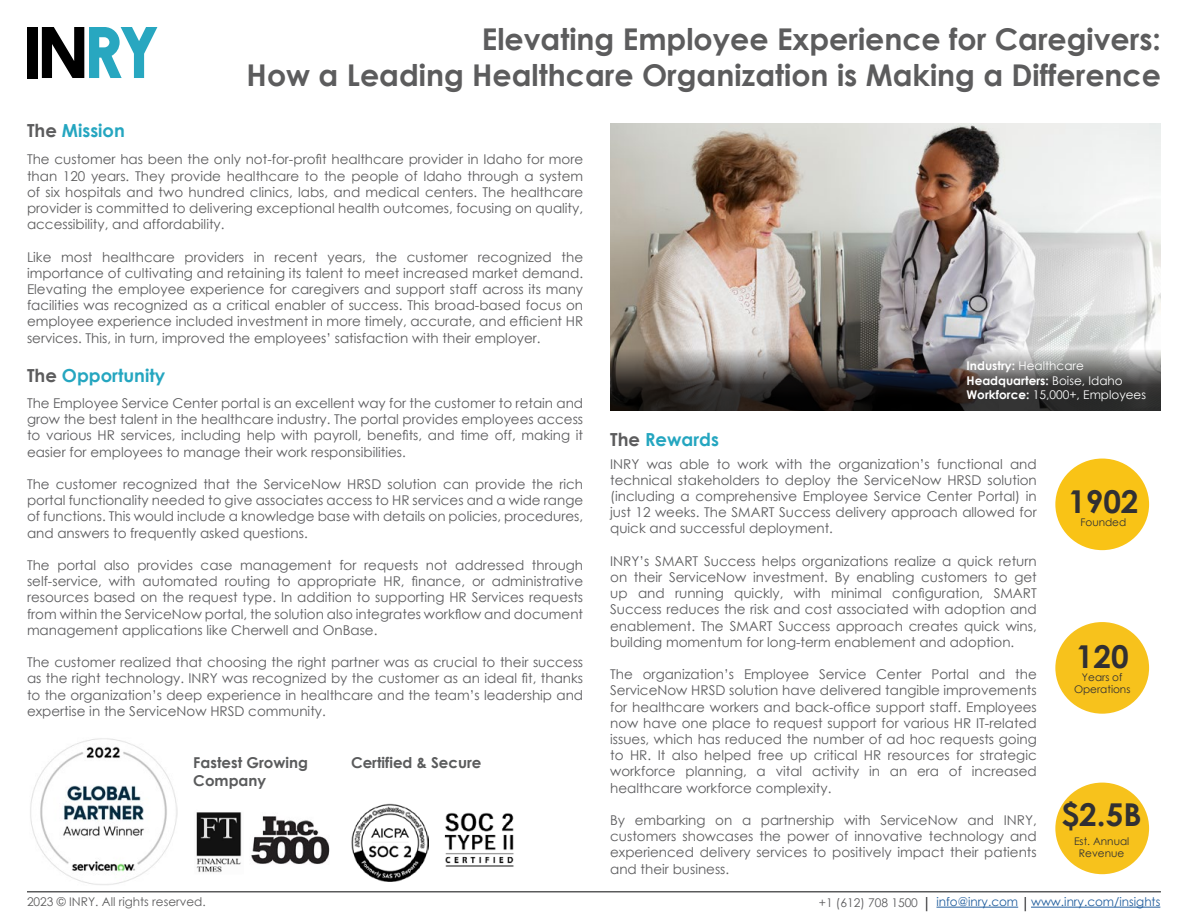
<style>
.page{position:relative;width:1188px;height:918px;background:#fff}
.page>*{position:absolute;margin:0;border:0;box-sizing:border-box;transform-origin:0 0}
.t1{font:700 31.5px "Century Gothic";color:#313033}
.t2{font:700 30px/36px "Century Gothic";color:#5c5c5d;text-align:right}
.t3{font:700 18px "Century Gothic";color:#25a6c0}
.t4{font:700 15px/18px "Century Gothic";color:#5a5b5c}
.t5{font:13.5px/16.2px "Century Gothic";color:#5c5c5e;text-align:justify}
.t6{font:13.5px/16.2px "Century Gothic";color:#5c5c5d;text-align:justify}
.t7{font:12px/14.4px "Century Gothic";color:#fff}
.t8{font:12px "Century Gothic";color:#215e9e}
.t9{font:12px "Century Gothic";color:#5c5c5d}
.t10{font:12px "Century Gothic";color:#5c5c5e}
.t11{font:10.5px/12.6px "Century Gothic";color:#313133;text-align:center}
.t12{font:10.5px/12.6px "Century Gothic";color:#313033;text-align:center}
.s1{color:#5c5c5d}
.s2{font-weight:700}
</style>
<div class="page">
<img style="left:610px;top:124px;width:551px;height:287px">
<div style="left:27px;top:27px;width:10px;height:51px;background:#000"></div>
<svg style="left:42px;top:27px;width:115px;height:51px"></svg>
<div style="left:1055px;top:459px;width:94px;height:91px;background:#f9c316;border-radius:50%"></div>
<div style="left:1055px;top:622px;width:94px;height:92px;background:#f7c21c;border-radius:50%"></div>
<div style="left:1055px;top:783px;width:94px;height:91px;background:#f7c21c;border-radius:50%"></div>
<svg style="left:1025px;top:897px;width:1px;height:14px"></svg>
<svg style="left:926px;top:897px;width:1px;height:14px"></svg>
<hr style="left:936px;top:907px;width:82px;height:1px;background:#215e9e">
<hr style="left:1031px;top:907px;width:129px;height:1px;background:#215e9e">
<hr style="left:27px;top:891px;width:1134px;height:1px;background:#5a5b5c">
<img style="left:30px;top:738px;width:147px;height:147px">
<img style="left:196px;top:812px;width:46px;height:61px">
<img style="left:251px;top:816px;width:79px;height:48px">
<img style="left:351px;top:804px;width:78px;height:77px">
<img style="left:444px;top:812px;width:70px;height:55px">
<svg style="left:611px;top:309px;width:550px;height:102px;background:#777371"></svg>
<h2 class="t2" style="left:247px;top:20px;width:916px">Elevating Employee Experience for Caregivers:<br>How a Leading Healthcare Organization is Making a Difference</h2>
<h3 class="t3" style="left:27px;top:119px;width:99px"><span class="s1">The</span> Mission</h3>
<p class="t6" style="left:27px;top:151px;width:558px">The customer has been the only not-for-profit healthcare provider in Idaho for more than 120 years. They provide healthcare to the people of Idaho through a system of six hospitals and two hundred clinics, labs, and medical centers. The healthcare provider is committed to delivering exceptional health outcomes, focusing on quality, accessibility, and affordability.</p>
<p class="t6" style="left:27px;top:248px;width:558px">Like most healthcare providers in recent years, the customer recognized the importance of cultivating and retaining its talent to meet increased market demand.<br>Elevating the employee experience for caregivers and support staff across its many facilities was recognized as a critical enabler of success. This broad-based focus on employee experience included investment in more timely, accurate, and efficient HR services. This, in turn, improved the employees’ satisfaction with their employer.</p>
<h3 class="t3" style="left:27px;top:364px;width:140px"><span class="s1">The</span> Opportunity</h3>
<p class="t5" style="left:27px;top:395px;width:558px">The Employee Service Center portal is an excellent way for the customer to retain and grow the best talent in the healthcare industry. The portal provides employees access to various HR services, including help with payroll, benefits, and time off, making it easier for employees to manage their work responsibilities.</p>
<p class="t5" style="left:27px;top:476px;width:558px">The customer recognized that the ServiceNow HRSD solution can provide the rich portal functionality needed to give associates access to HR services and a wide range of functions. This would include a knowledge base with details on policies, procedures, and answers to frequently asked questions.</p>
<p class="t5" style="left:27px;top:557px;width:558px">The portal also provides case management for requests not addressed through self-service, with automated routing to appropriate HR, finance, or administrative resources based on the request type. In addition to supporting HR Services requests from within the ServiceNow portal, the solution also integrates workflow and document management applications like Cherwell and OnBase.</p>
<p class="t5" style="left:27px;top:654px;width:558px">The customer realized that choosing the right partner was as crucial to their success as the right technology. INRY was recognized by the customer as an ideal fit, thanks to the organization’s deep experience in healthcare and the team’s leadership and expertise in the ServiceNow HRSD community.</p>
<p class="t4" style="left:193px;top:753px;width:116px">Fastest Growing<br>Company</p>
<p class="t4" style="left:351px;top:753px;width:132px">Certified &amp; Secure</p>
<h3 class="t3" style="left:610px;top:428px;width:110px"><span class="s1">The</span> Rewards</h3>
<p class="t7" style="left:967px;top:359px;width:181px"><span class="s2">Industry:</span> Healthcare<br><span class="s2">Headquarters:</span> Boise, Idaho<br><span class="s2">Workforce:</span> 15,000+, Employees</p>
<p class="t5" style="left:610px;top:455px;width:428px">INRY was able to work with the organization’s functional and technical stakeholders to deploy the ServiceNow HRSD solution (including a comprehensive Employee Service Center Portal) in just 12 weeks. The SMART Success delivery approach allowed for quick and successful deployment.</p>
<p class="t5" style="left:610px;top:553px;width:428px">INRY’s SMART Success helps organizations realize a quick return on their ServiceNow investment. By enabling customers to get up and running quickly, with minimal configuration, SMART Success reduces the risk and cost associated with adoption and enablement. The SMART Success approach creates quick wins, building momentum for long-term enablement and adoption.</p>
<p class="t5" style="left:610px;top:666px;width:428px">The organization’s Employee Service Center Portal and the ServiceNow HRSD solution have delivered tangible improvements for healthcare workers and back-office support staff. Employees now have one place to request support for various HR IT-related issues, which has reduced the number of ad hoc requests going to HR. It also helped free up critical HR resources for strategic workforce planning, a vital activity in an era of increased healthcare workforce complexity.</p>
<p class="t5" style="left:610px;top:812px;width:428px">By embarking on a partnership with ServiceNow and INRY, customers showcases the power of innovative technology and experienced delivery services to positively impact their patients and their business.</p>
<h1 class="t1" style="left:1068px;top:482px;width:72px">1902</h1>
<p class="t11" style="left:1080px;top:516px;width:47px">Founded</p>
<h1 class="t1" style="left:1076px;top:637px;width:54px">120</h1>
<p class="t12" style="left:1074px;top:671px;width:58px">Years of<br>Operations</p>
<h1 class="t1" style="left:1062px;top:795px;width:82px">$2.5B</h1>
<p class="t11" style="left:1074px;top:834px;width:57px">Est. Annual<br>Revenue</p>
<p class="t9" style="left:27px;top:893px;width:180px">2023 © INRY. All rights reserved.</p>
<p class="t10" style="left:819px;top:894px;width:101px">+1 (612) 708 1500</p>
<p class="t8" style="left:936px;top:893px;width:225px">info@inry.com www.inry.com/insights</p>
</div>
